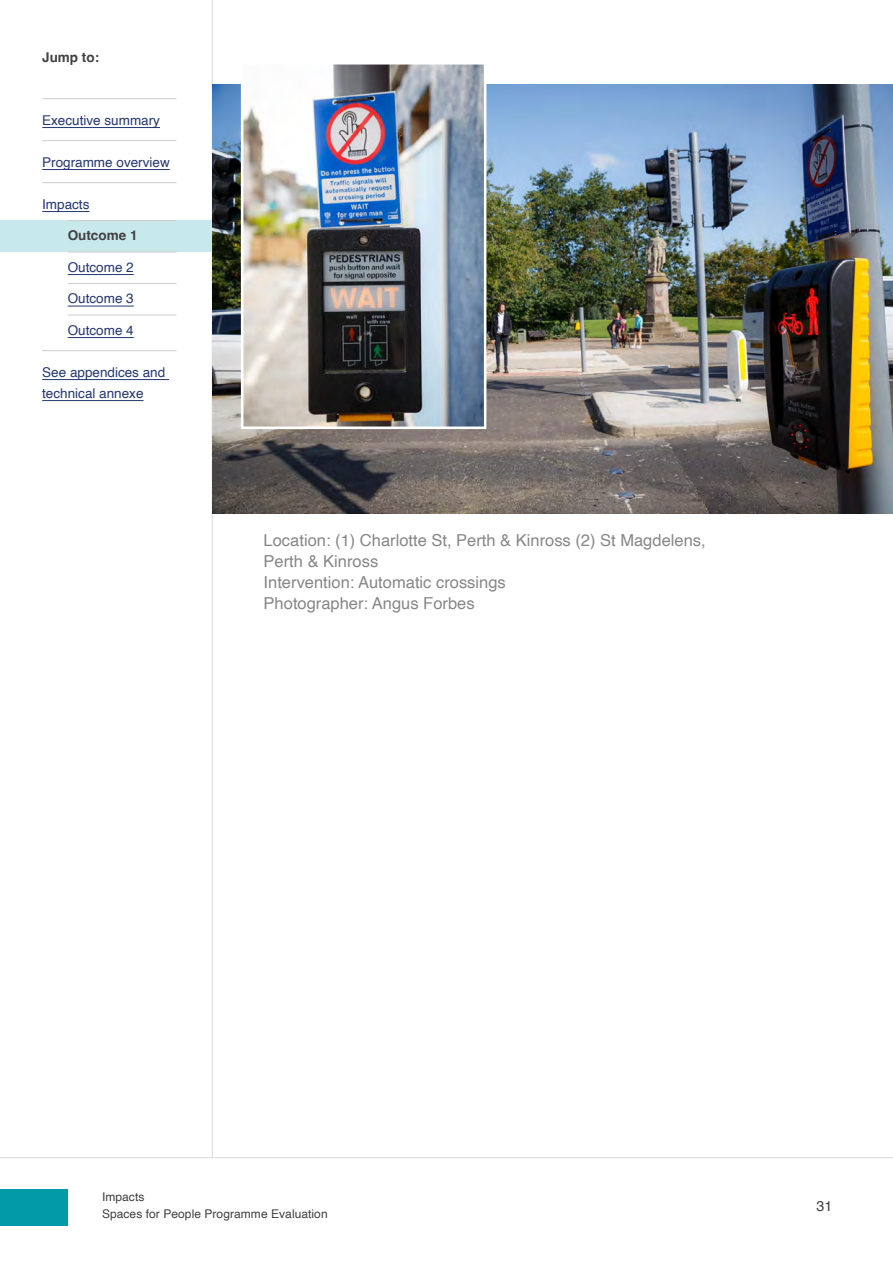
<style>
.page{position:relative;width:893px;height:1263px;background:#fff}
.page>*{position:absolute;margin:0;border:0;box-sizing:border-box;transform-origin:0 0}
.t1{font:16.5px/21px "Helvetica";color:#878787}
.t2{font:14.25px "Helvetica";color:#414042}
.t3{font:13.5px/21px "Helvetica";color:#253773}
.t4{font:700 13.5px "Helvetica";color:#414042}
.t5{font:12px/16.5px "Helvetica";letter-spacing:.005em;color:#414042}
</style>
<div class="page">
<hr style="left:0;top:1157px;width:893px;height:1px;background:#dadada">
<hr style="left:212px;top:0;width:1px;height:1157px;background:#dadada">
<hr style="left:42px;top:98px;width:134px;height:1px;background:#d0cfd0">
<hr style="left:42px;top:127px;width:118px;height:1px;background:#253773">
<hr style="left:42px;top:140px;width:134px;height:1px;background:#d0cfd0">
<hr style="left:42px;top:169px;width:128px;height:1px;background:#253773">
<hr style="left:42px;top:182px;width:134px;height:1px;background:#d0cfd0">
<hr style="left:42px;top:211px;width:47px;height:1px;background:#253773">
<div style="left:0;top:221px;width:212px;height:31px;background:#c7e9ec"></div>
<hr style="left:68px;top:220px;width:108px;height:1px;background:#d0cfd0">
<hr style="left:68px;top:252px;width:108px;height:1px;background:#d0cfd0">
<hr style="left:68px;top:274px;width:66px;height:1px;background:#253773">
<hr style="left:68px;top:283px;width:108px;height:1px;background:#d0cfd0">
<hr style="left:68px;top:306px;width:66px;height:1px;background:#253773">
<hr style="left:68px;top:315px;width:108px;height:1px;background:#d0cfd0">
<hr style="left:68px;top:337px;width:66px;height:1px;background:#253773">
<hr style="left:42px;top:350px;width:134px;height:1px;background:#d0cfd0">
<hr style="left:42px;top:379px;width:127px;height:1px;background:#253773">
<hr style="left:42px;top:400px;width:102px;height:1px;background:#253773">
<img style="left:213px;top:85px;width:680px;height:428px">
<img style="left:245px;top:66px;width:237px;height:359px">
<div style="left:241px;top:62px;width:245px;height:367px;border:3px solid #fff"></div>
<div style="left:0;top:1190px;width:68px;height:36px;background:#009ba7"></div>
<p class="t4" style="left:42px;top:49px;width:58px">Jump to:</p>
<p class="t3" style="left:42px;top:110px;width:119px">Executive summary</p>
<p class="t3" style="left:42px;top:152px;width:129px">Programme overview</p>
<p class="t3" style="left:42px;top:194px;width:49px">Impacts</p>
<p class="t4" style="left:68px;top:227px;width:71px">Outcome 1</p>
<p class="t3" style="left:68px;top:257px;width:68px">Outcome 2</p>
<p class="t3" style="left:68px;top:288px;width:68px">Outcome 3</p>
<p class="t3" style="left:68px;top:320px;width:68px">Outcome 4</p>
<p class="t3" style="left:42px;top:362px;width:125px">See appendices and technical annexe</p>
<p class="t1" style="left:264px;top:531px;width:444px">Location: (1) Charlotte St, Perth &amp; Kinross (2) St Magdelens, Perth &amp; Kinross<br>Intervention: Automatic crossings<br>Photographer: Angus Forbes</p>
<p class="t5" style="left:102px;top:1189px;width:227px">Impacts<br>Spaces for People Programme Evaluation</p>
<p class="t2" style="left:817px;top:1195px;width:17px">31</p>
</div>
